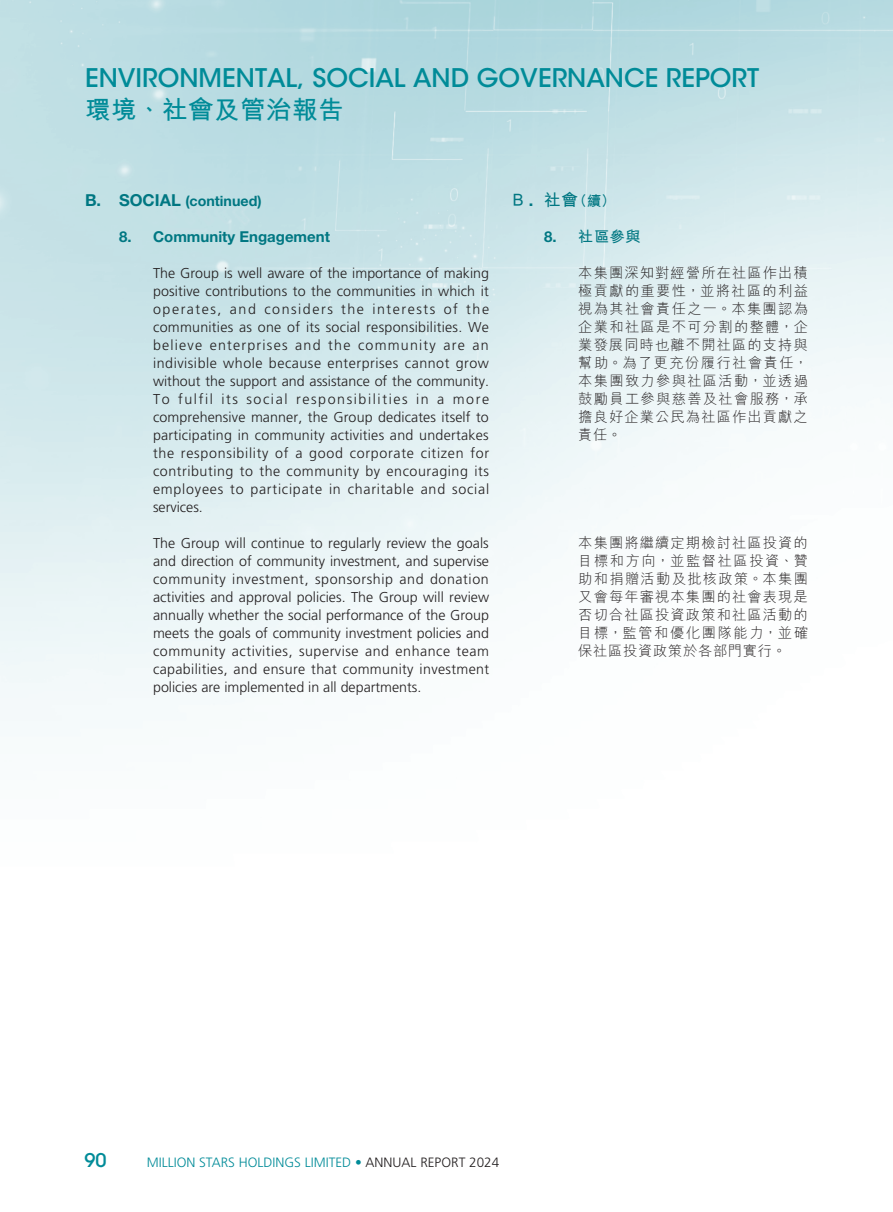
<style>
.page{position:relative;width:893px;height:1212px;background:#fff}
.page>*{position:absolute;margin:0;border:0;box-sizing:border-box;transform-origin:0 0}
.t1{font:500 25.5px "ITC Avant Garde Std";color:#008b98}
.t2{font:700 25.5px "M Hei HK";letter-spacing:.02em;color:#008b98}
.t3{font:500 18.75px "ITC Avant Garde Std";color:#008b98}
._01_H1{font:700 16.5px "M Hei HK";color:#007782}
._02_H2{font:700 15px "Helvetica Neue LT Std";color:#007782}
._02_H2-2{font:700 15px "M Hei HK";color:#007782}
._00_txt{font:300 14.25px/18px "Frutiger LT Std";letter-spacing:.025em;color:#231f20;text-align:justify}
._00_txt-2{font:300 14.25px/18px "M Hei HK";letter-spacing:.08em;color:#231f20;text-align:justify}
._01_H1-2{font:700 14.25px "Helvetica Neue LT Std";color:#007782}
.t4{font:300 13.5px "Frutiger LT Std";color:#008b98}
.s1{font-size:16.5px}
.s2{font-family:"Helvetica Neue LT Std"}
.s3{font-size:14.25px}
.s4{color:#231f20}
</style>
<div class="page">
<h1 class="t1" style="left:85px;top:62px;width:676px">ENVIRONMENTAL, SOCIAL AND GOVERNANCE REPORT</h1>
<h1 class="t2" style="left:85px;top:91px;width:260px">環境、社會及管治報告</h1>
<p class="_01_H1-2" style="left:85px;top:192px;width:178px"><span class="s1">B. SOCIAL</span> (continued)</p>
<p class="_02_H2" style="left:119px;top:227px;width:212px">8. Community Engagement</p>
<p class="_00_txt" style="left:153px;top:264px;width:338px">The Group is well aware of the importance of making positive contributions to the communities in which it operates, and considers the interests of the communities as one of its social responsibilities. We believe enterprises and the community are an indivisible whole because enterprises cannot grow without the support and assistance of the community.<br>To fulfil its social responsibilities in a more comprehensive manner, the Group dedicates itself to participating in community activities and undertakes the responsibility of a good corporate citizen for contributing to the community by encouraging its employees to participate in charitable and social services.</p>
<p class="_00_txt" style="left:153px;top:534px;width:338px">The Group will continue to regularly review the goals and direction of community investment, and supervise community investment, sponsorship and donation activities and approval policies. The Group will review annually whether the social performance of the Group meets the goals of community investment policies and community activities, supervise and enhance team capabilities, and ensure that community investment policies are implemented in all departments.</p>
<p class="_01_H1" style="left:510px;top:188px;width:107px">Ｂ<span class="s2">.</span> 社會<span class="s3">（續）</span></p>
<p class="_02_H2-2" style="left:544px;top:226px;width:98px"><span class="s2">8.</span> 社區參與</p>
<p class="_00_txt-2" style="left:578px;top:264px;width:231px">本集團深知對經營所在社區作出積極貢獻的重要性，並將社區的利益視為其社會責任之一。本集團認為企業和社區是不可分割的整體，企業發展同時也離不開社區的支持與幫助。為了更充份履行社會責任，本集團致力參與社區活動，並透過鼓勵員工參與慈善及社會服務，承擔良好企業公民為社區作出貢獻之責任。</p>
<p class="_00_txt-2" style="left:578px;top:534px;width:231px">本集團將繼續定期檢討社區投資的目標和方向，並監督社區投資、贊助和捐贈活動及批核政策。本集團又會每年審視本集團的社會表現是否切合社區投資政策和社區活動的目標，監管和優化團隊能力，並確保社區投資政策於各部門實行。</p>
<h2 class="t3" style="left:84px;top:1148px;width:24px">90</h2>
<p class="t4" style="left:147px;top:1154px;width:354px">MILLION STARS HOLDINGS LIMITED • <span class="s4">ANNUAL REPORT 2024</span></p>
</div>
